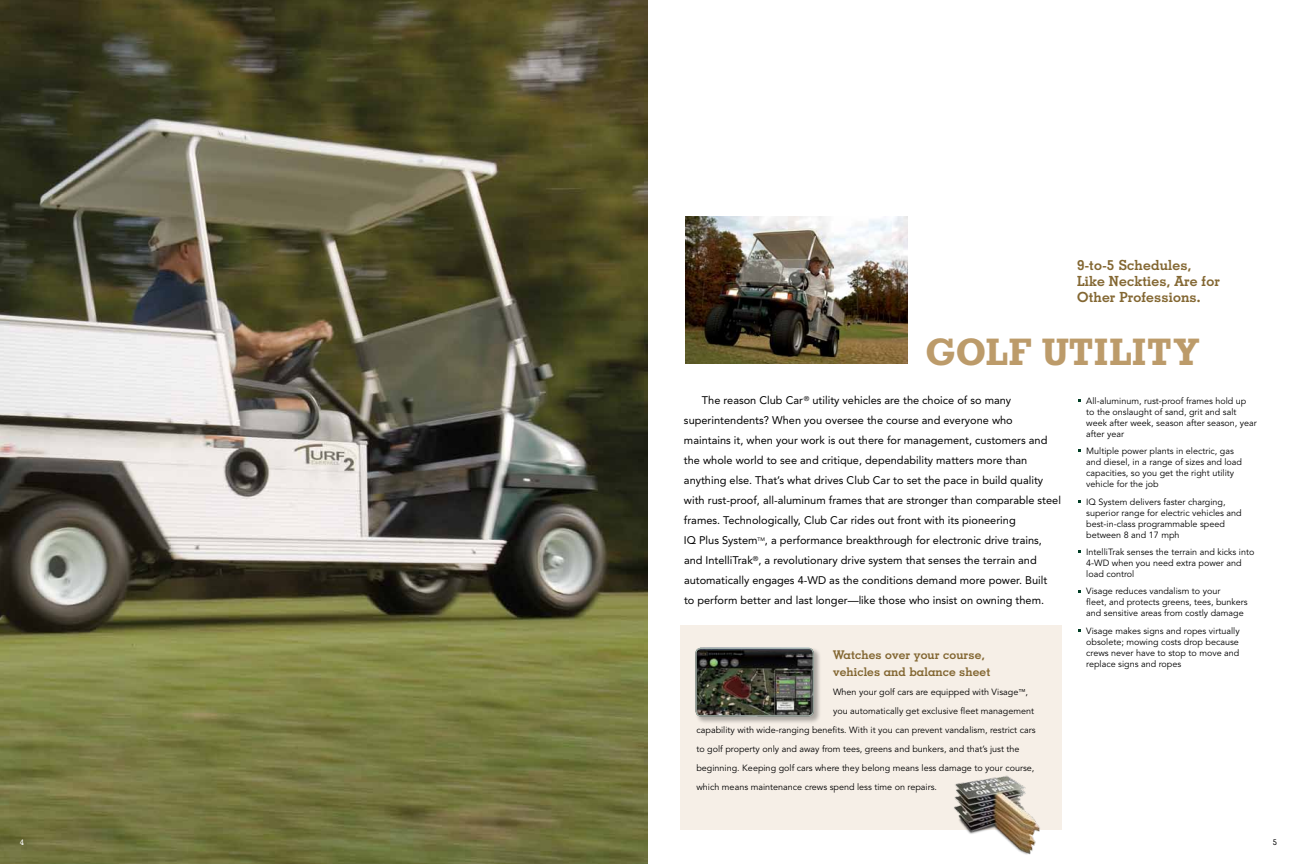
<style>
.page{position:relative;width:1296px;height:864px;background:#fff}
.page>*{position:absolute;margin:0;border:0;box-sizing:border-box;transform-origin:0 0}
.t1{font:38px "Geometric Slab 712 BT Bold A";letter-spacing:.01em;color:#bc9b6a}
.t2{font:700 14px/16px "Geometric Slab 703 BT";letter-spacing:.01em;color:#836732}
.t3{font:700 12px/17px "Geometric Slab 703 BT";letter-spacing:.01em;color:#836732}
.t4{font:11px/20px "Avenir";color:#000}
.t5{font:9px/11px "Avenir";color:#000}
.t6{font:500 8px "Geometric Slab 703 BT";color:#000}
.t7{font:500 8px "Geometric Slab 703 BT";color:#fff}
.s1{font-size:7px}
</style>
<div class="page">
<div style="left:680px;top:625px;width:382px;height:205px;background:#f6efe7"></div>
<img style="left:685px;top:217px;width:223px;height:147px">
<img style="left:954px;top:775px;width:86px;height:80px">
<img style="left:0;top:0;width:648px;height:864px">
<div style="left:695px;top:647px;width:126px;height:77px;background:#000;opacity:.3"></div>
<img style="left:696px;top:648px;width:118px;height:68px">
<div style="left:695px;top:648px;width:119px;height:68px;border:1px solid #a5b4ac;border-radius:5px"></div>
<p class="t7" style="left:20px;top:837px;width:6px">4</p>
<h2 class="t2" style="left:1077px;top:257px;width:144px">9-to-5 Schedules,<br>Like Neckties, Are for<br>Other Professions.</h2>
<h1 class="t1" style="left:926px;top:328px;width:274px">GOLF UTILITY</h1>
<p class="t4" style="left:684px;top:390px;width:379px;text-indent:18px">The reason Club Car<sup>®</sup> utility vehicles are the choice of so many superintendents? When you oversee the course and everyone who maintains it, when your work is out there for management, customers and the whole world to see and critique, dependability matters more than anything else. That’s what drives Club Car to set the pace in build quality with rust-proof, all-aluminum frames that are stronger than comparable steel frames. Technologically, Club Car rides out front with its pioneering<br>IQ Plus System<sup>TM</sup>, a performance breakthrough for electronic drive trains, and IntelliTrak<sup>®</sup>, a revolutionary drive system that senses the terrain and automatically engages 4-WD as the conditions demand more power. Built<br>to perform better and last longer—like those who insist on owning them.</p>
<p class="t5" style="left:1086px;top:395px;width:172px">All-aluminum, rust-proof frames hold up to the onslaught of sand, grit and salt week after week, season after season, year after year</p>
<p class="t5" style="left:1086px;top:446px;width:157px">Multiple power plants in electric, gas and diesel, in a range of sizes and load capacities, so you get the right utility vehicle for the job</p>
<p class="t5" style="left:1086px;top:496px;width:157px">IQ System delivers faster charging, superior range for electric vehicles and best-in-class programmable speed between 8 and 17 mph</p>
<p class="t5" style="left:1086px;top:547px;width:170px">IntelliTrak senses the terrain and kicks into<br>4-WD when you need extra power and load control</p>
<p class="t5" style="left:1086px;top:586px;width:163px">Visage reduces vandalism to your<br>fleet, and protects greens, tees, bunkers and sensitive areas from costly damage</p>
<p class="t5" style="left:1086px;top:626px;width:155px;text-align:justify">Visage makes signs and ropes virtually obsolete; mowing costs drop because crews never have to stop to move and replace signs and ropes</p>
<h3 class="t3" style="left:833px;top:646px;width:159px">Watches over your course, vehicles and balance sheet</h3>
<p class="t5" style="left:833px;top:686px;width:196px">When your golf cars are equipped with Visage<span class="s1">™</span>,</p>
<p class="t5" style="left:833px;top:705px;width:203px">you automatically get exclusive fleet management</p>
<p class="t5" style="left:696px;top:724px;width:341px">capability with wide-ranging benefits. With it you can prevent vandalism, restrict cars</p>
<p class="t5" style="left:696px;top:743px;width:325px">to golf property only and away from tees, greens and bunkers, and that’s just the</p>
<p class="t5" style="left:696px;top:762px;width:339px">beginning. Keeping golf cars where they belong means less damage to your course,</p>
<p class="t5" style="left:696px;top:781px;width:242px">which means maintenance crews spend less time on repairs.</p>
<p class="t6" style="left:1273px;top:837px;width:6px">5</p>
</div>
